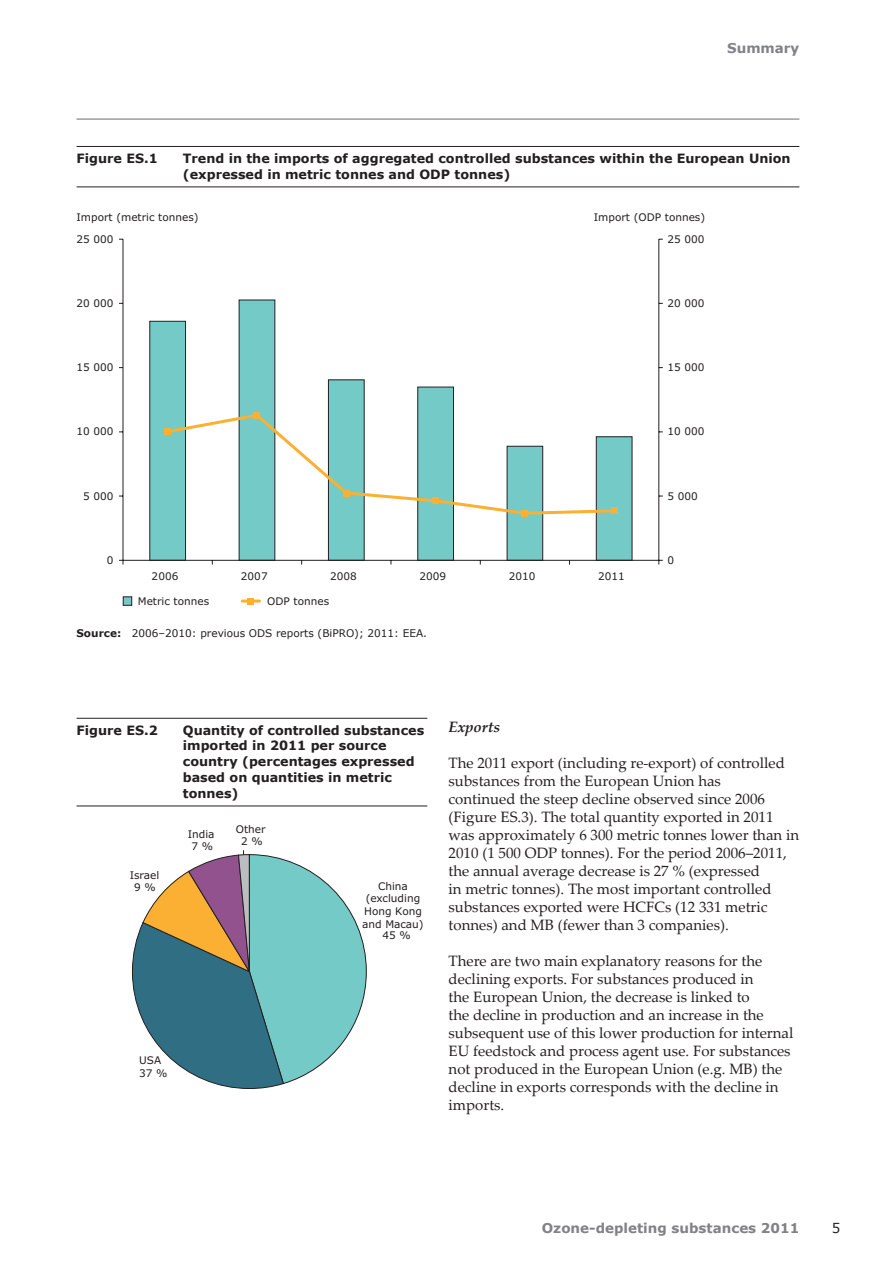
<style>
.page{position:relative;width:893px;height:1263px;background:#fff}
.page>*{position:absolute;margin:0;border:0;box-sizing:border-box;transform-origin:0 0}
.Body_Text{font:15px/18px "Palatino Linotype";color:#231f20}
.Heading_3_no_indent{font:italic 700 15px "Palatino Linotype";color:#231f20}
.Master_Page{font:700 13.5px "Verdana";color:#808285}
.Page_No_Left{font:13.5px "Verdana";color:#231f20}
.Figure_Title{font:700 12.75px/15.8px "Verdana";color:#231f20}
.Note_Source{font:10.5px/12.5px "Verdana";color:#231f20;text-align:center}
.s1{font-weight:700}
</style>
<div class="page">
<hr style="left:77px;top:119px;width:722px;height:1px;background:#6c6d70">
<hr style="left:77px;top:146px;width:722px;height:1px;background:#231f20">
<hr style="left:77px;top:187px;width:722px;height:1px;background:#231f20">
<svg style="left:132px;top:850px;width:235px;height:239px"></svg>
<hr style="left:77px;top:718px;width:350px;height:1px;background:#231f20">
<hr style="left:77px;top:806px;width:350px;height:1px;background:#231f20">
<div style="left:123px;top:597px;width:9px;height:8px;background:#73cac7;border:1px solid #231f20"></div>
<hr style="left:242px;top:599px;width:17px;height:3px;background:#fbb033">
<svg style="left:248px;top:598px;width:6px;height:6px"></svg>
<svg style="left:149px;top:300px;width:483px;height:260px"></svg>
<hr style="left:658px;top:239px;width:1px;height:321px;background:#231f20">
<hr style="left:123px;top:239px;width:1px;height:321px;background:#231f20">
<hr style="left:123px;top:560px;width:536px;height:1px;background:#231f20">
<svg style="left:164px;top:412px;width:453px;height:104px"></svg>
<div style="left:164px;top:428px;width:7px;height:7px;background:#fbb033"></div>
<svg style="left:254px;top:412px;width:6px;height:6px"></svg>
<svg style="left:343px;top:490px;width:6px;height:6px"></svg>
<div style="left:432px;top:497px;width:7px;height:7px;background:#fbb033"></div>
<svg style="left:522px;top:510px;width:6px;height:6px"></svg>
<svg style="left:611px;top:508px;width:6px;height:6px"></svg>
<p class="Master_Page" style="left:727px;top:40px;width:74px">Summary</p>
<p class="Figure_Title" style="left:77px;top:150px;width:83px">Figure ES.1</p>
<p class="Figure_Title" style="left:183px;top:150px;width:609px">Trend in the imports of aggregated controlled substances within the European Union (expressed in metric tonnes and ODP tonnes)</p>
<p class="Note_Source" style="left:77px;top:210px;width:124px">Import (metric tonnes)</p>
<p class="Note_Source" style="left:594px;top:210px;width:113px">Import (ODP tonnes)</p>
<p class="Note_Source" style="left:77px;top:232px;width:39px">25 000</p>
<p class="Note_Source" style="left:77px;top:297px;width:39px">20 000</p>
<p class="Note_Source" style="left:77px;top:361px;width:39px">15 000</p>
<p class="Note_Source" style="left:77px;top:425px;width:39px">10 000</p>
<p class="Note_Source" style="left:83px;top:489px;width:32px">5 000</p>
<p class="Note_Source" style="left:107px;top:553px;width:8px">0</p>
<p class="Note_Source" style="left:152px;top:569px;width:28px">2006</p>
<p class="Note_Source" style="left:241px;top:569px;width:28px">2007</p>
<p class="Note_Source" style="left:330px;top:569px;width:28px">2008</p>
<p class="Note_Source" style="left:420px;top:569px;width:28px">2009</p>
<p class="Note_Source" style="left:509px;top:569px;width:28px">2010</p>
<p class="Note_Source" style="left:598px;top:569px;width:28px">2011</p>
<p class="Note_Source" style="left:138px;top:594px;width:73px">Metric tonnes</p>
<p class="Note_Source" style="left:267px;top:594px;width:63px">ODP tonnes</p>
<p class="Note_Source" style="left:77px;top:627px;width:352px"><span class="s1">Source:</span> 2006–2010: previous ODS reports (BiPRO); 2011: EEA.</p>
<p class="Note_Source" style="left:667px;top:232px;width:39px">25 000</p>
<p class="Note_Source" style="left:667px;top:297px;width:39px">20 000</p>
<p class="Note_Source" style="left:667px;top:361px;width:39px">15 000</p>
<p class="Note_Source" style="left:667px;top:425px;width:39px">10 000</p>
<p class="Note_Source" style="left:667px;top:489px;width:32px">5 000</p>
<p class="Note_Source" style="left:667px;top:553px;width:8px">0</p>
<p class="Figure_Title" style="left:77px;top:722px;width:83px">Figure ES.2</p>
<p class="Figure_Title" style="left:183px;top:722px;width:243px">Quantity of controlled substances imported in 2011 per source country (percentages expressed based on quantities in metric tonnes)</p>
<p class="Note_Source" style="left:130px;top:868px;width:31px">Israel<br>9 %</p>
<p class="Note_Source" style="left:188px;top:827px;width:28px">India<br>7 %</p>
<p class="Note_Source" style="left:236px;top:822px;width:31px">Other<br>2 %</p>
<p class="Note_Source" style="left:139px;top:1054px;width:30px;text-align:left">USA<br>37 %</p>
<p class="Note_Source" style="left:378px;top:879px;width:31px">China</p>
<p class="Note_Source" style="left:366px;top:892px;width:56px">(excluding</p>
<p class="Note_Source" style="left:364px;top:904px;width:59px">Hong Kong</p>
<p class="Note_Source" style="left:362px;top:917px;width:63px">and Macau)</p>
<p class="Note_Source" style="left:382px;top:929px;width:30px">45 %</p>
<p class="Heading_3_no_indent" style="left:449px;top:716px;width:53px">Exports</p>
<p class="Body_Text" style="left:449px;top:753px;width:352px">The 2011 export (including re-export) of controlled substances from the European Union has<br>continued the steep decline observed since 2006 (Figure ES.3). The total quantity exported in 2011 was approximately 6 300 metric tonnes lower than in 2010 (1 500 ODP tonnes). For the period 2006–2011, the annual average decrease is 27 % (expressed<br>in metric tonnes). The most important controlled substances exported were HCFCs (12 331 metric tonnes) and MB (fewer than 3 companies).</p>
<p class="Body_Text" style="left:449px;top:951px;width:346px">There are two main explanatory reasons for the declining exports. For substances produced in<br>the European Union, the decrease is linked to<br>the decline in production and an increase in the subsequent use of this lower production for internal EU feedstock and process agent use. For substances not produced in the European Union (e.g. MB) the decline in exports corresponds with the decline in imports.</p>
<p class="Master_Page" style="left:542px;top:1219px;width:259px">Ozone-depleting substances 2011</p>
<p class="Page_No_Left" style="left:832px;top:1219px;width:10px">5</p>
</div>
